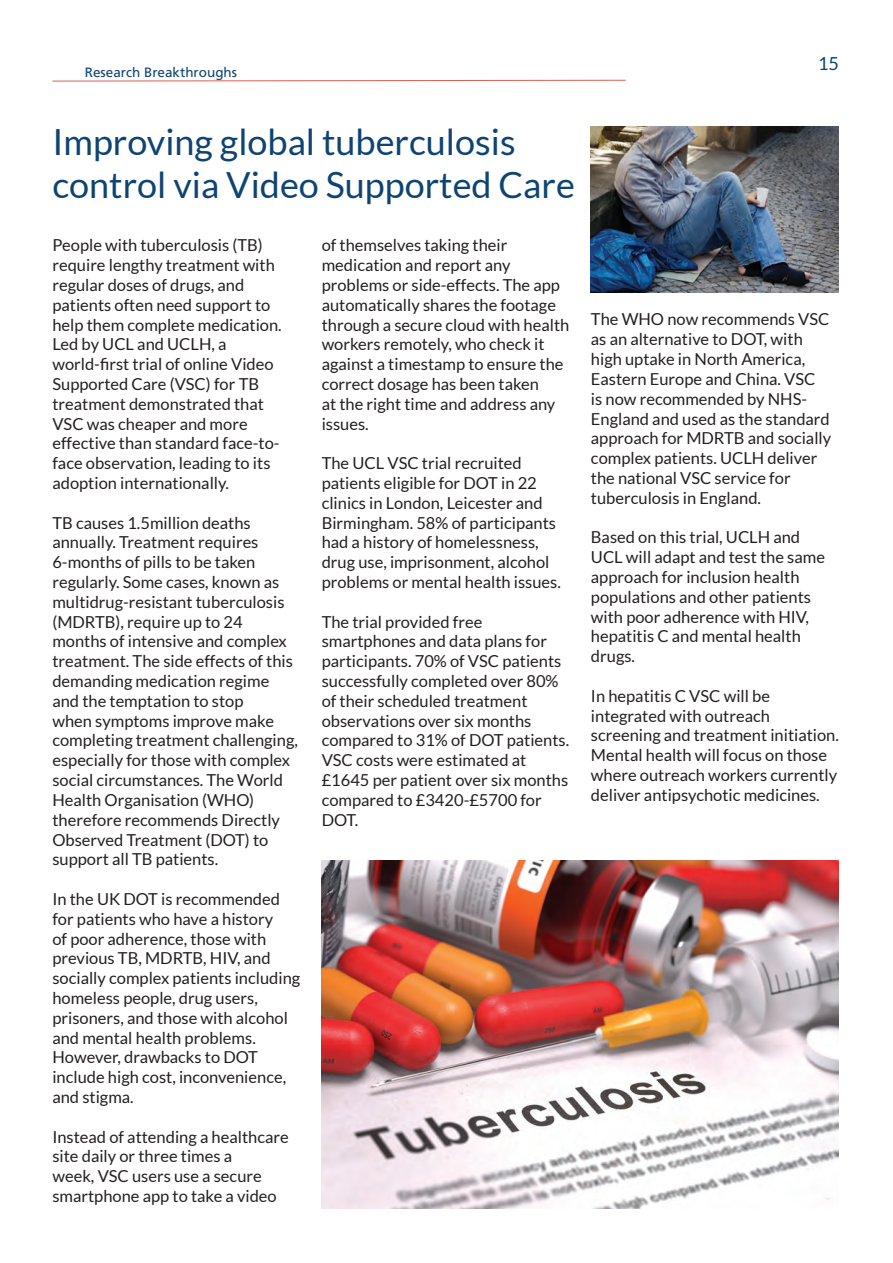
<style>
.page{position:relative;width:893px;height:1263px;background:#fff}
.page>*{position:absolute;margin:0;border:0;box-sizing:border-box;transform-origin:0 0}
.Heading_1{font:36px/43.2px "Lato";color:#0e4472}
.t1{font:18px "Lato";color:#0b446f}
.Body_text_-_inside{font:16.5px/19.8px "Lato";color:#231f20}
.t2{font:13.5px "Frutiger LT Pro";color:#0e4472}
</style>
<div class="page">
<svg style="left:52px;top:80px;width:574px;height:2px"></svg>
<img style="left:591px;top:126px;width:248px;height:166px">
<img style="left:322px;top:860px;width:517px;height:349px">
<p class="t2" style="left:85px;top:64px;width:154px">Research Breakthroughs</p>
<p class="t1" style="left:818px;top:53px;width:22px">15</p>
<p class="Heading_1" style="left:52px;top:120px;width:524px">Improving global tuberculosis control via Video Supported Care</p>
<p class="Body_text_-_inside" style="left:52px;top:235px;width:231px">People with tuberculosis (TB) require lengthy treatment with regular doses of drugs, and patients often need support to help them complete medication.<br>Led by UCL and UCLH, a world-first trial of online Video<br>Supported Care (VSC) for TB treatment demonstrated that<br>VSC was cheaper and more effective than standard face-to&shy;face observation, leading to its adoption internationally.</p>
<p class="Body_text_-_inside" style="left:52px;top:513px;width:247px">TB causes 1.5million deaths annually. Treatment requires<br>6-months of pills to be taken regularly. Some cases, known as multidrug-resistant tuberculosis (MDRTB), require up to 24 months of intensive and complex treatment. The side effects of this demanding medication regime and the temptation to stop<br>when symptoms improve make completing treatment challenging, especially for those with complex social circumstances. The World<br>Health Organisation (WHO) therefore recommends Directly<br>Observed Treatment (DOT) to support all TB patients.</p>
<p class="Body_text_-_inside" style="left:52px;top:889px;width:249px">In the UK DOT is recommended for patients who have a history<br>of poor adherence, those with previous TB, MDRTB, HIV, and socially complex patients including homeless people, drug users, prisoners, and those with alcohol and mental health problems.<br>However, drawbacks to DOT include high cost, inconvenience, and stigma.</p>
<p class="Body_text_-_inside" style="left:52px;top:1126px;width:238px">Instead of attending a healthcare site daily or three times a<br>week, VSC users use a secure smartphone app to take a video</p>
<p class="Body_text_-_inside" style="left:322px;top:235px;width:249px">of themselves taking their medication and report any problems or side-effects. The app automatically shares the footage through a secure cloud with health workers remotely, who check it against a timestamp to ensure the correct dosage has been taken<br>at the right time and address any issues.</p>
<p class="Body_text_-_inside" style="left:322px;top:453px;width:241px">The UCL VSC trial recruited patients eligible for DOT in 22 clinics in London, Leicester and<br>Birmingham. 58% of participants had a history of homelessness, drug use, imprisonment, alcohol problems or mental health issues.</p>
<p class="Body_text_-_inside" style="left:322px;top:612px;width:249px">The trial provided free smartphones and data plans for participants. 70% of VSC patients successfully completed over 80% of their scheduled treatment observations over six months compared to 31% of DOT patients.<br>VSC costs were estimated at £1645 per patient over six months compared to £3420-£5700 for<br>DOT.</p>
<p class="Body_text_-_inside" style="left:591px;top:309px;width:242px">The WHO now recommends VSC as an alternative to DOT, with high uptake in North America,<br>Eastern Europe and China. VSC<br>is now recommended by NHS-<br>England and used as the standard approach for MDRTB and socially complex patients. UCLH deliver the national VSC service for tuberculosis in England.</p>
<p class="Body_text_-_inside" style="left:591px;top:527px;width:236px">Based on this trial, UCLH and<br>UCL will adapt and test the same approach for inclusion health populations and other patients with poor adherence with HIV, hepatitis C and mental health drugs.</p>
<p class="Body_text_-_inside" style="left:591px;top:686px;width:250px">In hepatitis C VSC will be integrated with outreach screening and treatment initiation.<br>Mental health will focus on those where outreach workers currently deliver antipsychotic medicines.</p>
</div>
